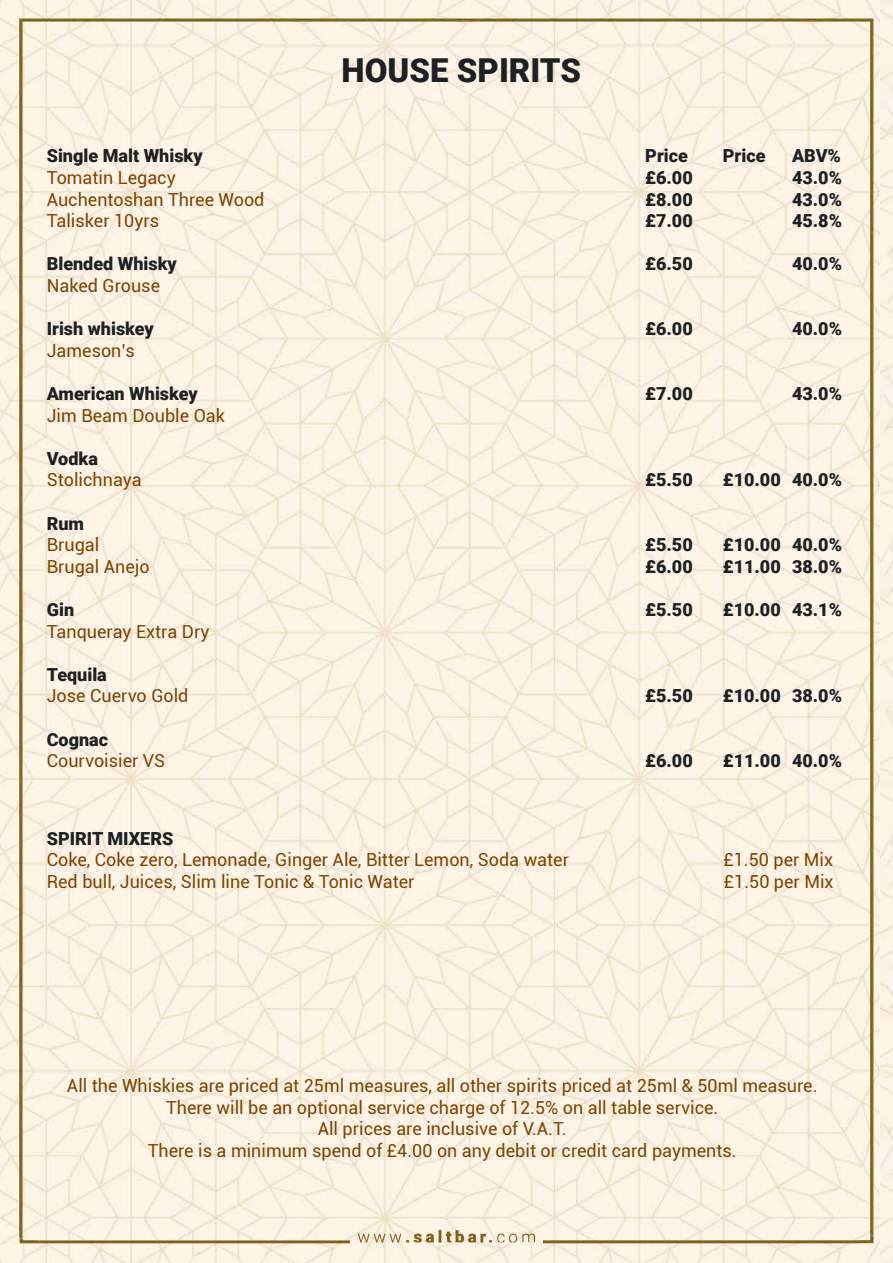
<style>
.page{position:relative;width:893px;height:1263px;background:#fff}
.page>*{position:absolute;margin:0;border:0;box-sizing:border-box;transform-origin:0 0}
.t1{font:900 33px "Roboto";color:#1d2124}
.t2{font:18px "Roboto";color:#7f4500}
.t3{font:900 18px "Roboto";color:#1d2124}
</style>
<div class="page">
<img style="left:0;top:0;width:880px;height:1263px">
<img style="left:880px;top:0;width:13px;height:1263px">
<p class="t3" style="left:47px;top:143px;width:158px">Single Malt Whisky</p>
<p class="t2" style="left:47px;top:165px;width:130px">Tomatin Legacy</p>
<p class="t2" style="left:47px;top:187px;width:219px">Auchentoshan Three Wood</p>
<p class="t2" style="left:47px;top:208px;width:114px">Talisker 10yrs</p>
<p class="t3" style="left:47px;top:251px;width:132px">Blended Whisky</p>
<p class="t2" style="left:47px;top:273px;width:115px">Naked Grouse</p>
<p class="t3" style="left:47px;top:316px;width:109px">Irish whiskey</p>
<p class="t2" style="left:47px;top:338px;width:90px">Jameson’s</p>
<p class="t3" style="left:47px;top:381px;width:153px">American Whiskey</p>
<p class="t2" style="left:47px;top:403px;width:180px">Jim Beam Double Oak</p>
<p class="t3" style="left:47px;top:446px;width:53px">Vodka</p>
<p class="t2" style="left:47px;top:467px;width:96px">Stolichnaya</p>
<p class="t3" style="left:47px;top:511px;width:39px">Rum</p>
<p class="t2" style="left:47px;top:532px;width:54px">Brugal</p>
<p class="t2" style="left:47px;top:554px;width:105px">Brugal Anejo</p>
<p class="t3" style="left:47px;top:597px;width:29px">Gin</p>
<p class="t2" style="left:47px;top:619px;width:164px">Tanqueray Extra Dry</p>
<p class="t3" style="left:47px;top:662px;width:62px">Tequila</p>
<p class="t2" style="left:47px;top:683px;width:143px">Jose Cuervo Gold</p>
<p class="t3" style="left:47px;top:727px;width:63px">Cognac</p>
<p class="t2" style="left:47px;top:748px;width:120px">Courvoisier VS</p>
<p class="t1" style="left:342px;top:47px;width:241px">HOUSE SPIRITS</p>
<p class="t3" style="left:645px;top:143px;width:44px">Price</p>
<p class="t3" style="left:645px;top:165px;width:49px">£6.00</p>
<p class="t3" style="left:645px;top:187px;width:49px">£8.00</p>
<p class="t3" style="left:645px;top:208px;width:49px">£7.00</p>
<p class="t3" style="left:645px;top:251px;width:49px">£6.50</p>
<p class="t3" style="left:723px;top:143px;width:44px">Price</p>
<p class="t3" style="left:792px;top:143px;width:50px">ABV%</p>
<p class="t3" style="left:792px;top:165px;width:52px">43.0%</p>
<p class="t3" style="left:792px;top:187px;width:52px">43.0%</p>
<p class="t3" style="left:792px;top:208px;width:52px">45.8%</p>
<p class="t3" style="left:792px;top:251px;width:52px">40.0%</p>
<p class="t3" style="left:645px;top:316px;width:49px">£6.00</p>
<p class="t3" style="left:792px;top:316px;width:52px">40.0%</p>
<p class="t3" style="left:645px;top:381px;width:49px">£7.00</p>
<p class="t3" style="left:792px;top:381px;width:52px">43.0%</p>
<p class="t3" style="left:645px;top:467px;width:49px">£5.50</p>
<p class="t3" style="left:723px;top:467px;width:59px">£10.00</p>
<p class="t3" style="left:792px;top:467px;width:52px">40.0%</p>
<p class="t3" style="left:645px;top:532px;width:49px">£5.50</p>
<p class="t3" style="left:645px;top:554px;width:49px">£6.00</p>
<p class="t3" style="left:645px;top:597px;width:49px">£5.50</p>
<p class="t3" style="left:723px;top:532px;width:59px">£10.00</p>
<p class="t3" style="left:723px;top:554px;width:59px">£11.00</p>
<p class="t3" style="left:723px;top:597px;width:59px">£10.00</p>
<p class="t3" style="left:792px;top:532px;width:52px">40.0%</p>
<p class="t3" style="left:792px;top:554px;width:52px">38.0%</p>
<p class="t3" style="left:792px;top:597px;width:52px">43.1%</p>
<p class="t3" style="left:645px;top:683px;width:49px">£5.50</p>
<p class="t3" style="left:723px;top:683px;width:59px">£10.00</p>
<p class="t3" style="left:792px;top:683px;width:52px">38.0%</p>
<p class="t3" style="left:645px;top:748px;width:49px">£6.00</p>
<p class="t3" style="left:723px;top:748px;width:59px">£11.00</p>
<p class="t3" style="left:792px;top:748px;width:52px">40.0%</p>
<p class="t3" style="left:47px;top:826px;width:128px">SPIRIT MIXERS</p>
<p class="t2" style="left:47px;top:847px;width:524px">Coke, Coke zero, Lemonade, Ginger Ale, Bitter Lemon, Soda water</p>
<p class="t2" style="left:723px;top:847px;width:111px">£1.50 per Mix</p>
<p class="t2" style="left:47px;top:869px;width:369px">Red bull, Juices, Slim line Tonic &amp; Tonic Water</p>
<p class="t2" style="left:724px;top:869px;width:111px">£1.50 per Mix</p>
<p class="t2" style="left:67px;top:1073px;width:752px">All the Whiskies are priced at 25ml measures, all other spirits priced at 25ml &amp; 50ml measure.</p>
<p class="t2" style="left:166px;top:1095px;width:554px">There will be an optional service charge of 12.5% on all table service.</p>
<p class="t2" style="left:318px;top:1116px;width:251px">All prices are inclusive of V.A.T.</p>
<p class="t2" style="left:148px;top:1138px;width:590px">There is a minimum spend of £4.00 on any debit or credit card payments.</p>
</div>
